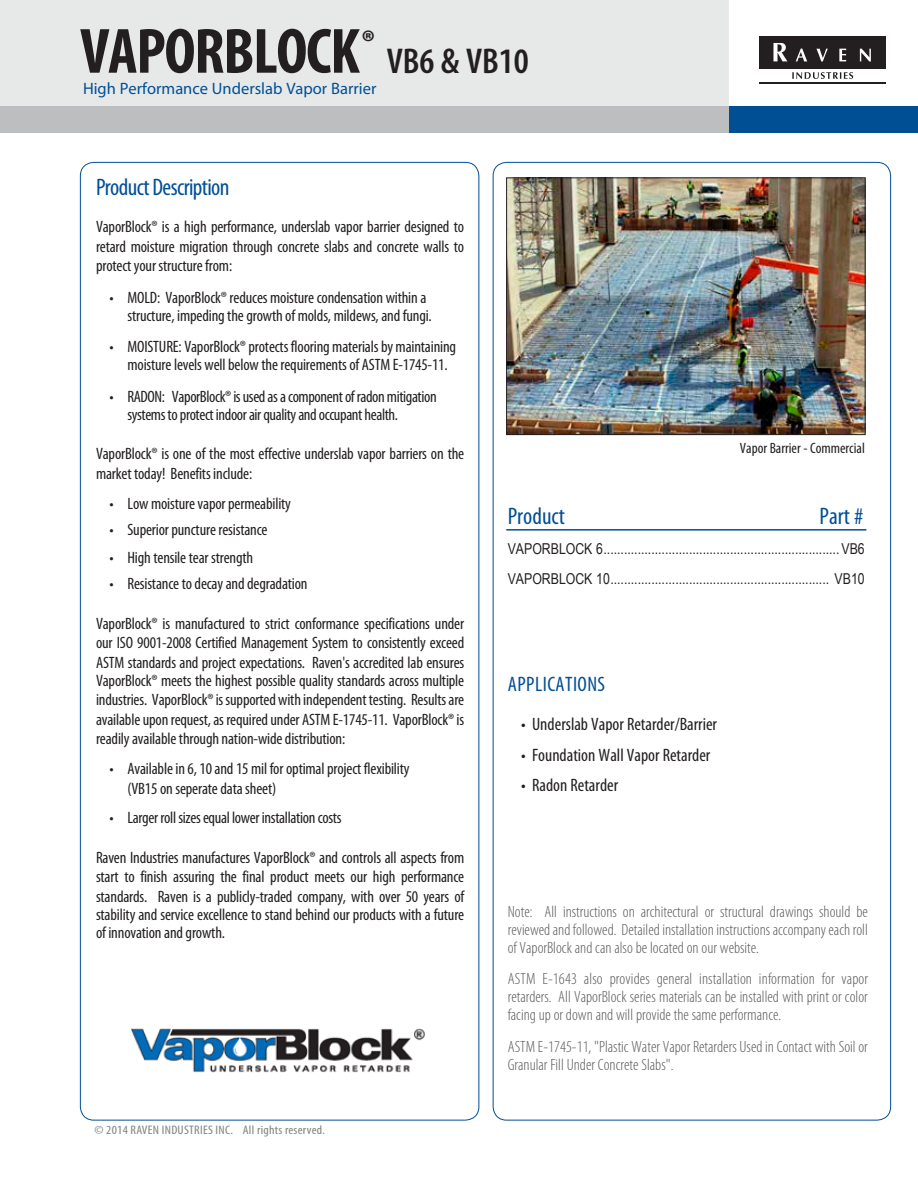
<style>
.page{position:relative;width:918px;height:1188px;background:#fff}
.page>*{position:absolute;margin:0;border:0;box-sizing:border-box;transform-origin:0 0}
.t1{font:700 condensed 64.5px "Myriad Pro";letter-spacing:-.02em;color:#231f20}
.t2{font:italic 700 31.5px "Myriad Pro";color:#231f20}
.t3{font:condensed 24px "Myriad Pro";letter-spacing:-.025em;color:#004f95}
.t4{font:condensed 24px "Myriad Pro";color:#004f95}
.t5{font:condensed 21px "Myriad Pro";letter-spacing:.02em;color:#004f95}
.t6{font:condensed 18px "Myriad Pro";color:#231f20}
.t7{font:condensed 16.5px/19.5px "Myriad Pro";letter-spacing:-.01em;color:#231f20}
.t8{font:16.5px "Myriad Pro";color:#004f95}
.t9{font:300 condensed 16.35px/18px "Myriad Pro";color:#58595b;text-align:justify}
.t10{font:15px/30px "Arial Narrow";color:#231f20}
.t11{font:condensed 15px "Myriad Pro";color:#231f20}
.t12{font:condensed 12.45px "Myriad Pro";letter-spacing:.02em;color:#808285;scale:1.09 1}
.s1{font-weight:600;font-size:36px}
</style>
<div class="page">
<div style="left:0;top:0;width:729px;height:108px;background:#e7e8e8"></div>
<img style="left:508px;top:180px;width:356px;height:253px">
<div style="left:506px;top:178px;width:360px;height:257px;border:1px solid #231f20"></div>
<div style="left:759px;top:36px;width:127px;height:33px;background:#231f20"></div>
<hr style="left:759px;top:82px;width:127px;height:2px;background:#231f20">
<svg style="left:773px;top:43px;width:14px;height:19px"></svg>
<svg style="left:796px;top:48px;width:11px;height:14px"></svg>
<svg style="left:816px;top:49px;width:12px;height:13px"></svg>
<svg style="left:839px;top:49px;width:7px;height:12px"></svg>
<svg style="left:860px;top:49px;width:11px;height:13px"></svg>
<svg style="left:792px;top:72px;width:61px;height:7px"></svg>
<hr style="left:506px;top:529px;width:360px;height:2px;background:#004f95">
<div style="left:0;top:106px;width:729px;height:28px;background:#bcbec0"></div>
<div style="left:729px;top:106px;width:189px;height:28px;background:#004f95"></div>
<img style="left:131px;top:1028px;width:294px;height:45px">
<h1 class="t1" style="left:80px;top:11px;width:450px">VAPORBLOCK <span class="s1">VB6 &amp; VB10</span></h1>
<h2 class="t2" style="left:360px;top:20px;width:14px">®</h2>
<p class="t8" style="left:83px;top:78px;width:295px">High Performance Underslab Vapor Barrier</p>
<h3 class="t3" style="left:96px;top:173px;width:135px">Product Description</h3>
<p class="t7" style="left:96px;top:217px;width:370px;text-align:justify">VaporBlock® is a high performance, underslab vapor barrier designed to retard moisture migration through concrete slabs and concrete walls to protect your structure from:</p>
<p class="t7" style="left:127px;top:288px;width:306px;line-height:18px;text-indent:-18px">• MOLD: VaporBlock® reduces moisture condensation within a structure, impeding the growth of molds, mildews, and fungi.</p>
<p class="t7" style="left:109px;top:337px;width:348px;line-height:18px;text-align:center">• MOISTURE: VaporBlock® protects flooring materials by maintaining moisture levels well below the requirements of ASTM E-1745-11.</p>
<p class="t7" style="left:127px;top:387px;width:311px;line-height:18px;text-indent:-18px">• RADON: VaporBlock® is used as a component of radon mitigation systems to protect indoor air quality and occupant health.</p>
<p class="t7" style="left:96px;top:444px;width:370px">VaporBlock® is one of the most effective underslab vapor barriers on the market today! Benefits include:</p>
<p class="t7" style="left:109px;top:493px;width:183px">• Low moisture vapor permeability</p>
<p class="t7" style="left:109px;top:520px;width:160px">• Superior puncture resistance</p>
<p class="t7" style="left:109px;top:547px;width:145px">• High tensile tear strength</p>
<p class="t7" style="left:109px;top:574px;width:200px">• Resistance to decay and degradation</p>
<p class="t7" style="left:96px;top:613px;width:370px;text-align:justify">VaporBlock® is manufactured to strict conformance specifications under our ISO 9001-2008 Certified Management System to consistently exceed ASTM standards and project expectations. Raven's accredited lab ensures</p>
<p class="t7" style="left:96px;top:670px;width:370px;text-align:justify">VaporBlock® meets the highest possible quality standards across multiple industries. VaporBlock® is supported with independent testing. Results are available upon request, as required under ASTM E-1745-11. VaporBlock® is readily available through nation-wide distribution:</p>
<p class="t7" style="left:127px;top:759px;width:284px;text-indent:-18px">• Available in 6, 10 and 15 mil for optimal project flexibility (VB15 on seperate data sheet)</p>
<p class="t7" style="left:109px;top:807px;width:233px">• Larger roll sizes equal lower installation costs</p>
<p class="t7" style="left:96px;top:847px;width:370px;text-align:justify">Raven Industries manufactures VaporBlock® and controls all aspects from start to finish assuring the final product meets our high performance standards. Raven is a publicly-traded company, with over 50 years of</p>
<p class="t7" style="left:96px;top:905px;width:370px;line-height:18px">stability and service excellence to stand behind our products with a future of innovation and growth.</p>
<p class="t9" style="left:508px;top:903px;width:362px">Note: All instructions on architectural or structural drawings should be reviewed and followed. Detailed installation instructions accompany each roll of VaporBlock and can also be located on our website.</p>
<p class="t9" style="left:508px;top:970px;width:362px">ASTM E-1643 also provides general installation information for vapor retarders. All VaporBlock series materials can be installed with print or color facing up or down and will provide the same performance.</p>
<p class="t9" style="left:508px;top:1038px;width:362px">ASTM E-1745-11, "Plastic Water Vapor Retarders Used in Contact with Soil or<br>Granular Fill Under Concrete Slabs".</p>
<p class="t11" style="left:740px;top:439px;width:126px">Vapor Barrier - Commercial</p>
<h3 class="t4" style="left:508px;top:501px;width:59px">Product</h3>
<h3 class="t3" style="left:819px;top:501px;width:45px">Part #</h3>
<p class="t10" style="left:508px;top:533px;width:359px">VAPORBLOCK 6.....................................................................VB6<br>VAPORBLOCK 10................................................................ VB10</p>
<p class="t5" style="left:508px;top:671px;width:99px">APPLICATIONS</p>
<p class="t6" style="left:521px;top:713px;width:197px">• Underslab Vapor Retarder/Barrier</p>
<p class="t6" style="left:521px;top:744px;width:191px">• Foundation Wall Vapor Retarder</p>
<p class="t6" style="left:521px;top:775px;width:98px">• Radon Retarder</p>
<p class="t12" style="left:94px;top:1122px;width:213px">© 2014 RAVEN INDUSTRIES INC. All rights reserved.</p>
</div>
